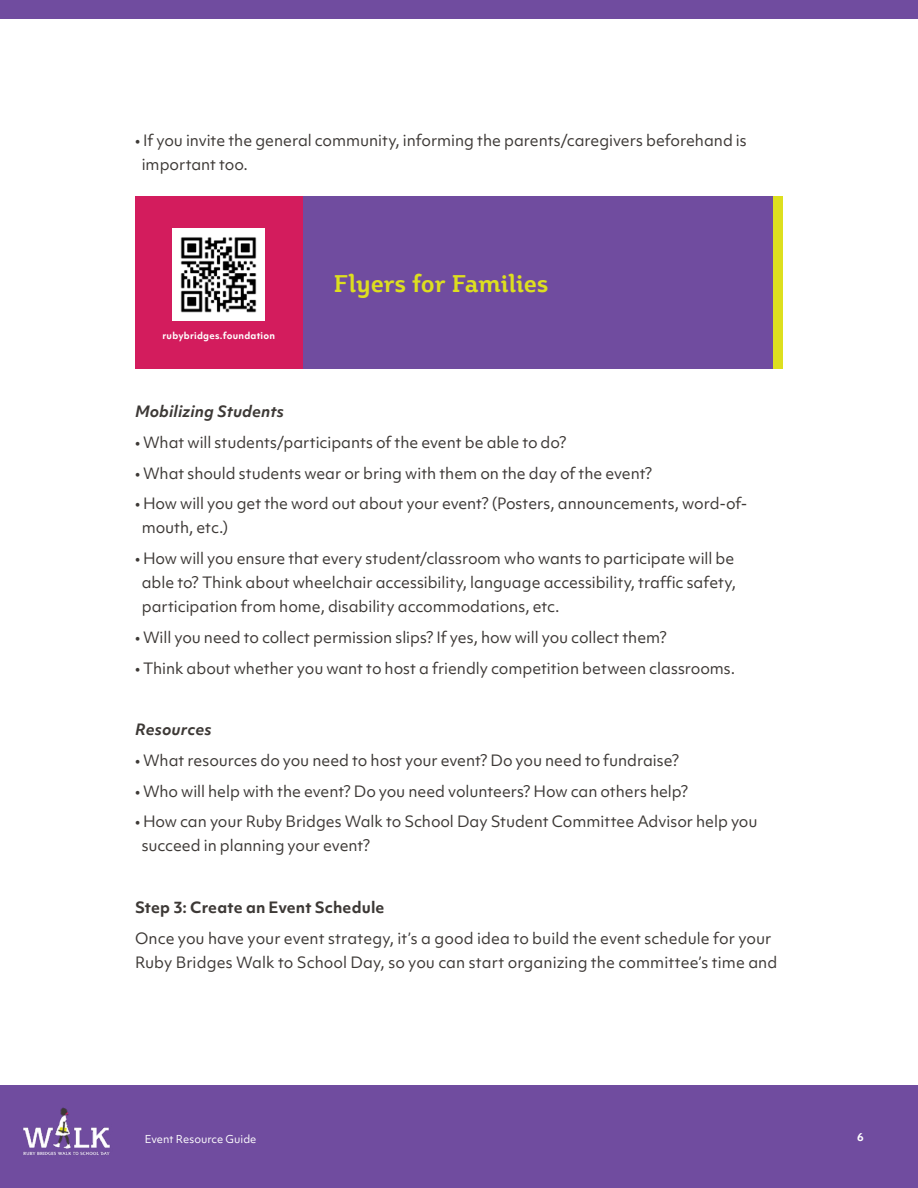
<style>
.page{position:relative;width:918px;height:1188px;background:#fff}
.page>*{position:absolute;margin:0;border:0;box-sizing:border-box;transform-origin:0 0}
.t1{font:700 24px "Plume";letter-spacing:-.005em;color:#dddf1f}
.t2{font:15px/24px "Objektiv Mk 1";letter-spacing:-.005em;color:#3d3936}
.t3{font:italic 700 15px "Objektiv Mk 1 Trial";letter-spacing:.005em;color:#3d3936}
.t4{font:700 15px "Objektiv Mk 1";letter-spacing:.01em;color:#3d3936}
.t5{font:10.5px "Objektiv Mk 1";color:#fff}
.t6{font:700 10.5px "Objektiv Mk 1";color:#fff}
.t7{font:700 9px "Objektiv Mk 1";letter-spacing:.03em;color:#fff}
</style>
<div class="page">
<div style="left:0;top:1085px;width:918px;height:103px;background:#704c9f"></div>
<img style="left:23px;top:1107px;width:87px;height:49px">
<div style="left:0;top:0;width:918px;height:18px;background:#704c9f"></div>
<div style="left:135px;top:196px;width:648px;height:172px;background:#704c9f"></div>
<div style="left:135px;top:196px;width:168px;height:172px;background:#d31c5d"></div>
<img style="left:173px;top:229px;width:92px;height:92px">
<div style="left:774px;top:196px;width:9px;height:172px;background:#dddf1f"></div>
<p class="t2" style="left:142px;top:129px;width:607px;text-indent:-7px">• If you invite the general community, informing the parents/caregivers beforehand is important too.</p>
<p class="t7" style="left:162px;top:329px;width:114px">rubybridges.foundation</p>
<h1 class="t1" style="left:334px;top:268px;width:216px">Flyers for Families</h1>
<p class="t3" style="left:135px;top:401px;width:151px">Mobilizing Students</p>
<p class="t2" style="left:135px;top:430px;width:433px">• What will students/participants of the event be able to do?</p>
<p class="t2" style="left:135px;top:461px;width:519px">• What should students wear or bring with them on the day of the event?</p>
<p class="t2" style="left:142px;top:492px;width:607px;text-indent:-7px">• How will you get the word out about your event? (Posters, announcements, word-of&shy;mouth, etc.)</p>
<p class="t2" style="left:142px;top:546px;width:596px;text-align:justify;text-indent:-7px">• How will you ensure that every student/classroom who wants to participate will be able to? Think about wheelchair accessibility, language accessibility, traffic safety, participation from home, disability accommodations, etc.</p>
<p class="t2" style="left:135px;top:625px;width:533px">• Will you need to collect permission slips? If yes, how will you collect them?</p>
<p class="t2" style="left:135px;top:656px;width:602px">• Think about whether you want to host a friendly competition between classrooms.</p>
<p class="t3" style="left:135px;top:719px;width:78px">Resources</p>
<p class="t2" style="left:135px;top:748px;width:546px">• What resources do you need to host your event? Do you need to fundraise?</p>
<p class="t2" style="left:135px;top:779px;width:555px">• Who will help with the event? Do you need volunteers? How can others help?</p>
<p class="t2" style="left:142px;top:810px;width:617px;text-indent:-7px">• How can your Ruby Bridges Walk to School Day Student Committee Advisor help you succeed in planning your event?</p>
<p class="t4" style="left:135px;top:897px;width:251px">Step 3: Create an Event Schedule</p>
<p class="t2" style="left:135px;top:926px;width:644px">Once you have your event strategy, it’s a good idea to build the event schedule for your<br>Ruby Bridges Walk to School Day, so you can start organizing the committee’s time and</p>
<p class="t5" style="left:145px;top:1131px;width:113px">Event Resource Guide</p>
<p class="t6" style="left:857px;top:1129px;width:8px">6</p>
</div>
